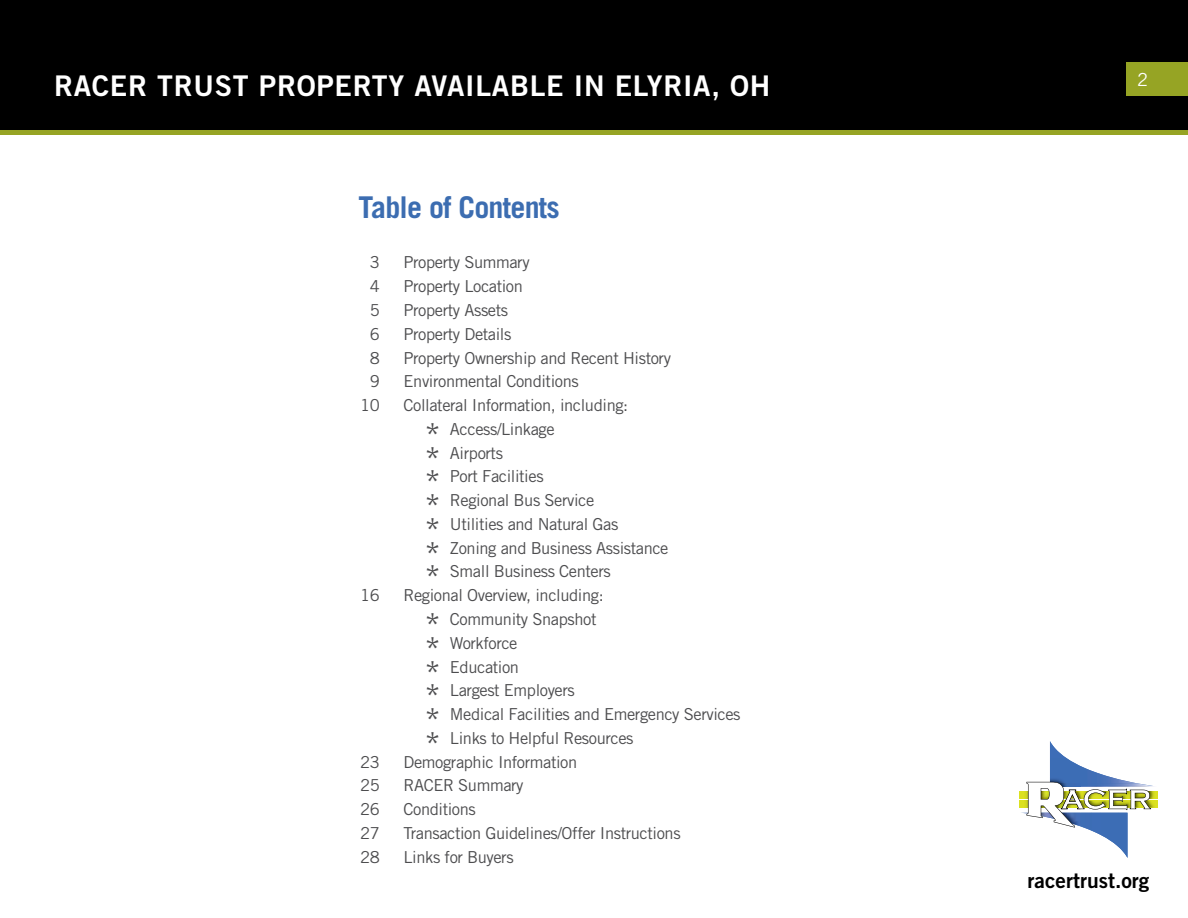
<style>
.page{position:relative;width:1188px;height:918px;background:#fff}
.page>*{position:absolute;margin:0;border:0;box-sizing:border-box;transform-origin:0 0}
.t1{font:700 30px "Trade Gothic LT Std";letter-spacing:-.025em;color:#3c6db1}
.t2{font:28.5px "Trade Gothic LT Std Bd 2";letter-spacing:.025em;color:#fff}
.t3{font:21px "Trade Gothic LT Std Bd 2";color:#000}
.t4{font:18px "Trade Gothic LT Std";color:#fff}
.t5{font:16.5px/23.7px "Trade Gothic LT Std";letter-spacing:-.025em;color:#4d4d4f}
.s1{font-size:33px}
</style>
<div class="page">
<div style="left:1px;top:1px;width:1186px;height:131px;background:#000"></div>
<div style="left:0;top:0;width:1188px;height:133px;border:2px solid #000"></div>
<div style="left:1126px;top:62px;width:62px;height:34px;background:#96a424"></div>
<div style="left:0;top:130px;width:1188px;height:5px;background:#96a424"></div>
<div style="left:1019px;top:791px;width:139px;height:7px;background:#dbe120"></div>
<div style="left:1019px;top:801px;width:139px;height:7px;background:#dbe120"></div>
<svg style="left:1021px;top:741px;width:137px;height:117px"></svg>
<h2 class="t2" style="left:54px;top:68px;width:718px">RACER TRUST PROPERTY AVAILABLE IN ELYRIA, OH</h2>
<h1 class="t1" style="left:358px;top:189px;width:203px">Table of Contents</h1>
<p class="t5" style="left:370px;top:250px;width:12px">3</p>
<p class="t5" style="left:404px;top:250px;width:128px">Property Summary</p>
<p class="t5" style="left:370px;top:274px;width:12px">4</p>
<p class="t5" style="left:404px;top:274px;width:121px">Property Location</p>
<p class="t5" style="left:370px;top:298px;width:12px">5</p>
<p class="t5" style="left:404px;top:298px;width:106px">Property Assets</p>
<p class="t5" style="left:370px;top:322px;width:12px">6</p>
<p class="t5" style="left:404px;top:322px;width:109px">Property Details</p>
<p class="t5" style="left:370px;top:346px;width:12px">8</p>
<p class="t5" style="left:404px;top:346px;width:269px">Property Ownership and Recent History</p>
<p class="t5" style="left:370px;top:369px;width:12px">9</p>
<p class="t5" style="left:404px;top:369px;width:177px">Environmental Conditions</p>
<p class="t5" style="left:360px;top:393px;width:21px">10</p>
<p class="t5" style="left:424px;top:393px;width:246px;text-indent:-21px">Collateral Information, including:<br><span class="s1">*</span> Access/Linkage<br><span class="s1">*</span> Airports<br><span class="s1">*</span> Port Facilities<br><span class="s1">*</span> Regional Bus Service<br><span class="s1">*</span> Utilities and Natural Gas<br><span class="s1">*</span> Zoning and Business Assistance <span class="s1">*</span> Small Business Centers</p>
<p class="t5" style="left:360px;top:583px;width:21px">16</p>
<p class="t5" style="left:424px;top:583px;width:318px;text-indent:-21px">Regional Overview, including:<br><span class="s1">*</span> Community Snapshot<br><span class="s1">*</span> Workforce<br><span class="s1">*</span> Education<br><span class="s1">*</span> Largest Employers<br><span class="s1">*</span> Medical Facilities and Emergency Services <span class="s1">*</span> Links to Helpful Resources</p>
<p class="t5" style="left:360px;top:750px;width:21px">23</p>
<p class="t5" style="left:403px;top:750px;width:175px">Demographic Information</p>
<p class="t5" style="left:360px;top:774px;width:21px">25</p>
<p class="t5" style="left:403px;top:774px;width:122px">RACER Summary</p>
<p class="t5" style="left:360px;top:797px;width:21px">26</p>
<p class="t5" style="left:403px;top:797px;width:74px">Conditions</p>
<p class="t5" style="left:360px;top:821px;width:21px">27</p>
<p class="t5" style="left:404px;top:821px;width:279px">Transaction Guidelines/Offer Instructions</p>
<p class="t5" style="left:360px;top:845px;width:21px">28</p>
<p class="t5" style="left:404px;top:845px;width:112px">Links for Buyers</p>
<p class="t4" style="left:1137px;top:68px;width:12px">2</p>
<p class="t3" style="left:1028px;top:867px;width:123px">racertrust.org</p>
</div>
